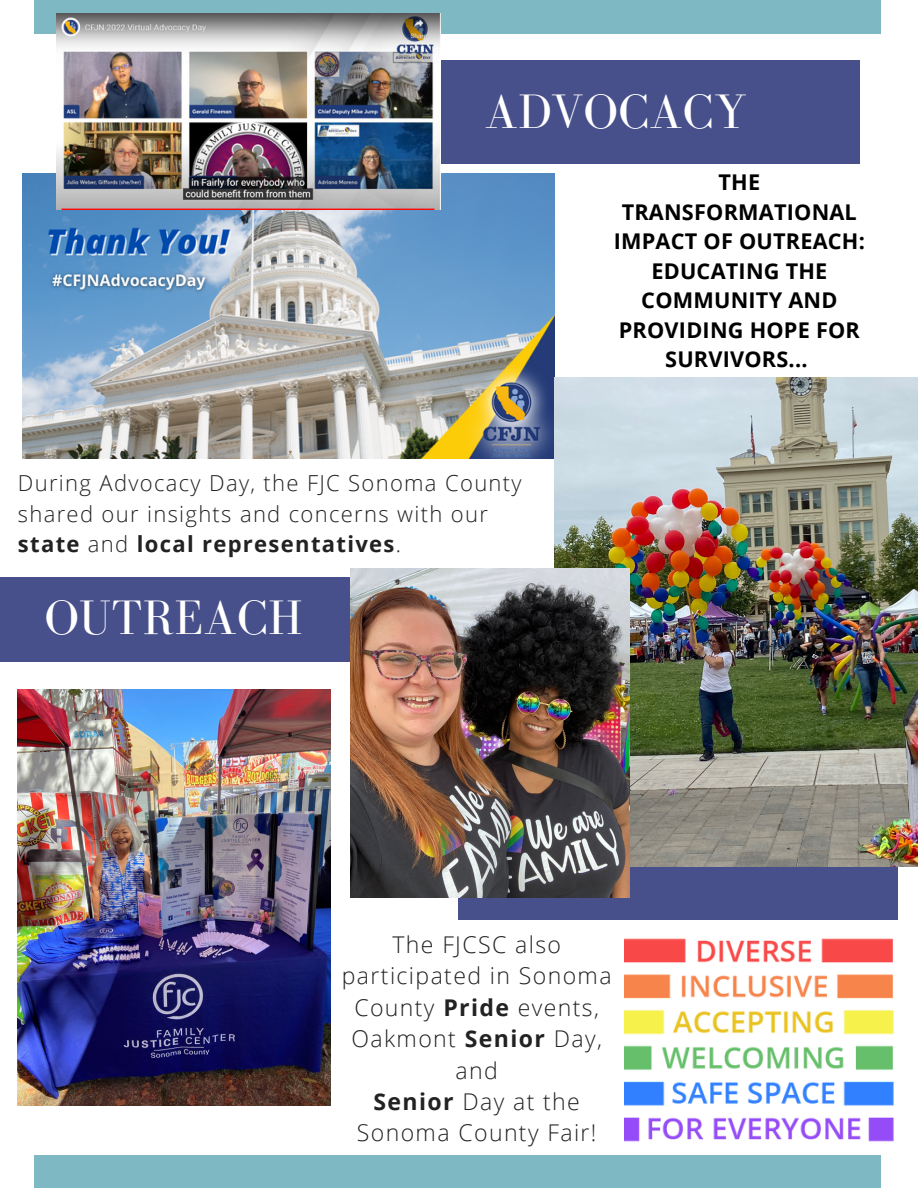
<style>
.page{position:relative;width:918px;height:1188px;background:#fff}
.page>*{position:absolute;margin:0;border:0;box-sizing:border-box;transform-origin:0 0}
.t1{font:49.8px "Bodoni FLF";letter-spacing:.01em;color:#fff}
.t2{font:300 23.1px/31.3px "Open Sans";letter-spacing:.06em;color:#222;text-align:center}
.t3{font:300 22.05px/30.3px "Open Sans";letter-spacing:.06em;color:#222}
.t4{font:700 21.75px/29.5px "Open Sans";letter-spacing:.01em;color:#000;text-align:center}
.s1{font-weight:700}
</style>
<div class="page">
<div style="left:35px;top:1156px;width:846px;height:32px;background:#7eb9c3"></div>
<div style="left:330px;top:61px;width:530px;height:102px;background:#47508a"></div>
<div style="left:0;top:577px;width:440px;height:85px;background:#47508a"></div>
<div style="left:35px;top:0;width:846px;height:34px;background:#7eb9c3"></div>
<img style="left:23px;top:174px;width:532px;height:284px">
<div style="left:458px;top:835px;width:440px;height:84px;background:#47508a"></div>
<img style="left:554px;top:377px;width:364px;height:490px">
<img style="left:351px;top:568px;width:279px;height:329px">
<img style="left:57px;top:14px;width:384px;height:195px">
<img style="left:18px;top:689px;width:313px;height:416px">
<img style="left:624px;top:938px;width:270px;height:204px">
<p class="t1" style="left:485px;top:85px;width:264px">ADVOCACY</p>
<p class="t3" style="left:18px;top:468px;width:505px">During Advocacy Day, the FJC Sonoma County shared our insights and concerns with our <span class="s1">state</span> and <span class="s1">local representatives</span>.</p>
<p class="t1" style="left:44px;top:591px;width:259px">OUTREACH</p>
<p class="t4" style="left:614px;top:167px;width:253px">THE<br>TRANSFORMATIONAL<br>IMPACT OF OUTREACH:<br>EDUCATING THE<br>COMMUNITY AND<br>PROVIDING HOPE FOR<br>SURVIVORS...</p>
<p class="t2" style="left:342px;top:928px;width:271px">The FJCSC also participated in Sonoma<br>County <span class="s1">Pride</span> events,<br>Oakmont <span class="s1">Senior</span> Day, and<br><span class="s1">Senior</span> Day at the<br>Sonoma County Fair!</p>
</div>
